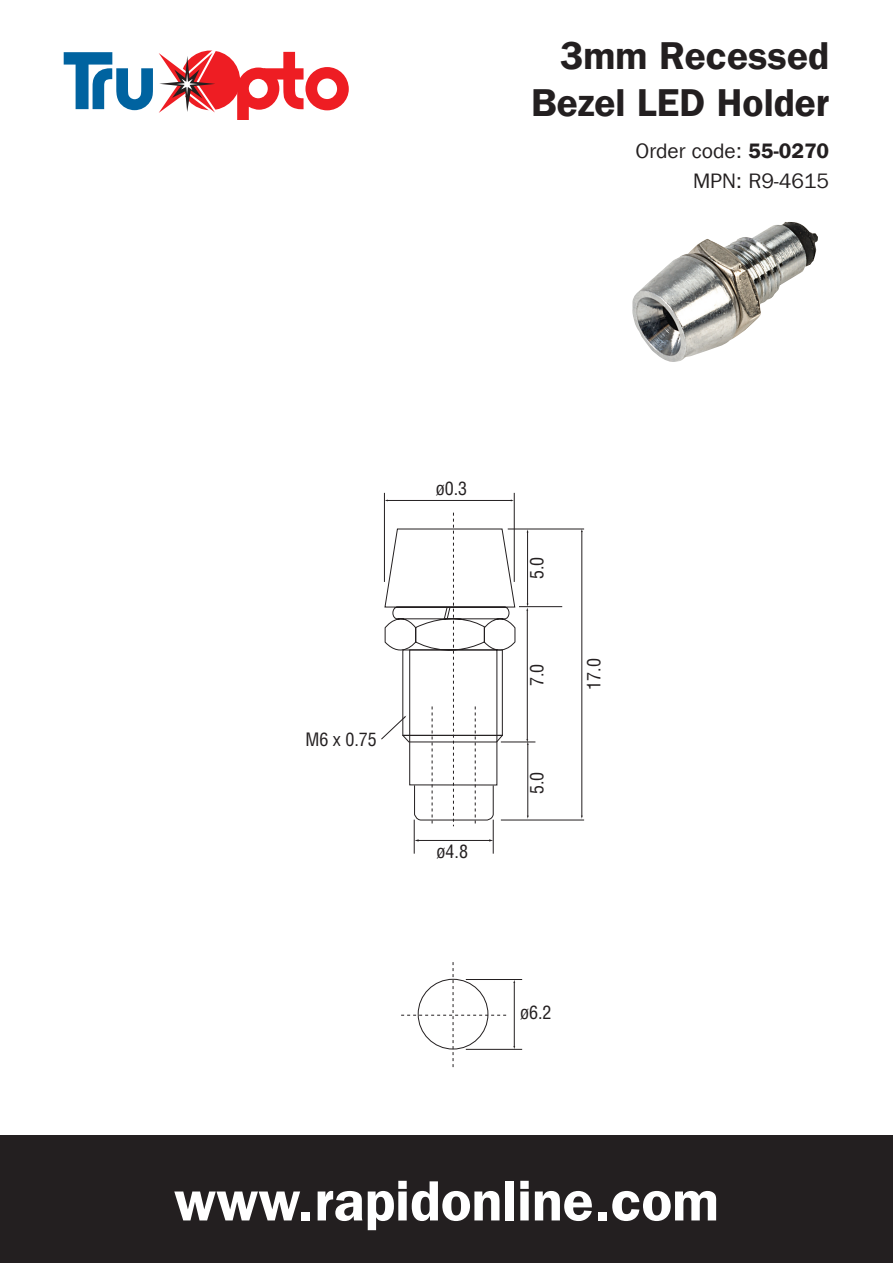
<style>
.page{position:relative;width:893px;height:1263px;background:#fff}
.page>*{position:absolute;margin:0;border:0;box-sizing:border-box;transform-origin:0 0}
.t1{font:57px "Franklin Gothic LT Com Dm";color:#fff}
.t2{font:39px/46.5px "Franklin Gothic LT Com Dm";color:#231f20;text-align:right}
.t3{font:21px/29.5px "Franklin Gothic LT Com";color:#231f20;text-align:right}
.t4{font:condensed 18px "Helvetica LT Std";color:#231f20}
.s1{font-family:"Franklin Gothic LT Com Dm"}
</style>
<div class="page">
<div style="left:0;top:1135px;width:893px;height:128px;background:#231f20"></div>
<div style="left:180px;top:51px;width:60px;height:59px;background:#ee1d23;border-radius:50%"></div>
<svg style="left:237px;top:52px;width:112px;height:67px"></svg>
<svg style="left:64px;top:50px;width:164px;height:63px"></svg>
<hr style="left:508px;top:529px;width:76px;height:1px;background:#231f20">
<hr style="left:519px;top:606px;width:43px;height:1px;background:#231f20">
<hr style="left:501px;top:742px;width:34px;height:1px;background:#231f20">
<hr style="left:501px;top:820px;width:83px;height:1px;background:#231f20">
<hr style="left:582px;top:531px;width:1px;height:285px;background:#231f20">
<hr style="left:527px;top:532px;width:1px;height:72px;background:#231f20">
<hr style="left:527px;top:610px;width:1px;height:130px;background:#231f20">
<svg style="left:526px;top:604px;width:2px;height:7px"></svg>
<hr style="left:527px;top:744px;width:1px;height:72px;background:#231f20">
<svg style="left:526px;top:739px;width:3px;height:6px"></svg>
<hr style="left:384px;top:493px;width:1px;height:89px;background:#231f20">
<hr style="left:514px;top:493px;width:1px;height:89px;background:#231f20">
<hr style="left:387px;top:500px;width:124px;height:1px;background:#231f20">
<svg style="left:401px;top:962px;width:105px;height:106px"></svg>
<hr style="left:466px;top:979px;width:56px;height:1px;background:#231f20">
<hr style="left:466px;top:1049px;width:56px;height:1px;background:#231f20">
<hr style="left:514px;top:982px;width:1px;height:65px;background:#231f20">
<svg style="left:381px;top:513px;width:135px;height:313px"></svg>
<hr style="left:414px;top:820px;width:1px;height:34px;background:#231f20">
<hr style="left:493px;top:820px;width:1px;height:34px;background:#231f20">
<hr style="left:418px;top:840px;width:72px;height:1px;background:#231f20">
<img style="left:632px;top:222px;width:186px;height:140px">
<h2 class="t2" style="left:531px;top:33px;width:299px">3mm Recessed<br>Bezel LED Holder</h2>
<p class="t3" style="left:636px;top:136px;width:195px">Order code: <span class="s1">55-0270<br></span>MPN: R9-4615</p>
<p class="t4" style="left:305px;top:728px;width:73px">M6 x 0.75</p>
<p class="t4" style="left:436px;top:477px;width:33px">ø0.3</p>
<p class="t4" style="left:437px;top:840px;width:33px">ø4.8</p>
<p class="t4" style="left:526px;top:579px;width:24px;rotate:-90deg">5.0</p>
<p class="t4" style="left:526px;top:686px;width:24px;rotate:-90deg">7.0</p>
<p class="t4" style="left:526px;top:794px;width:24px;rotate:-90deg">5.0</p>
<p class="t4" style="left:583px;top:690px;width:33px;rotate:-90deg">17.0</p>
<p class="t4" style="left:520px;top:1002px;width:33px">ø6.2</p>
<h1 class="t1" style="left:174px;top:1167px;width:546px">www.rapidonline.com</h1>
</div>
